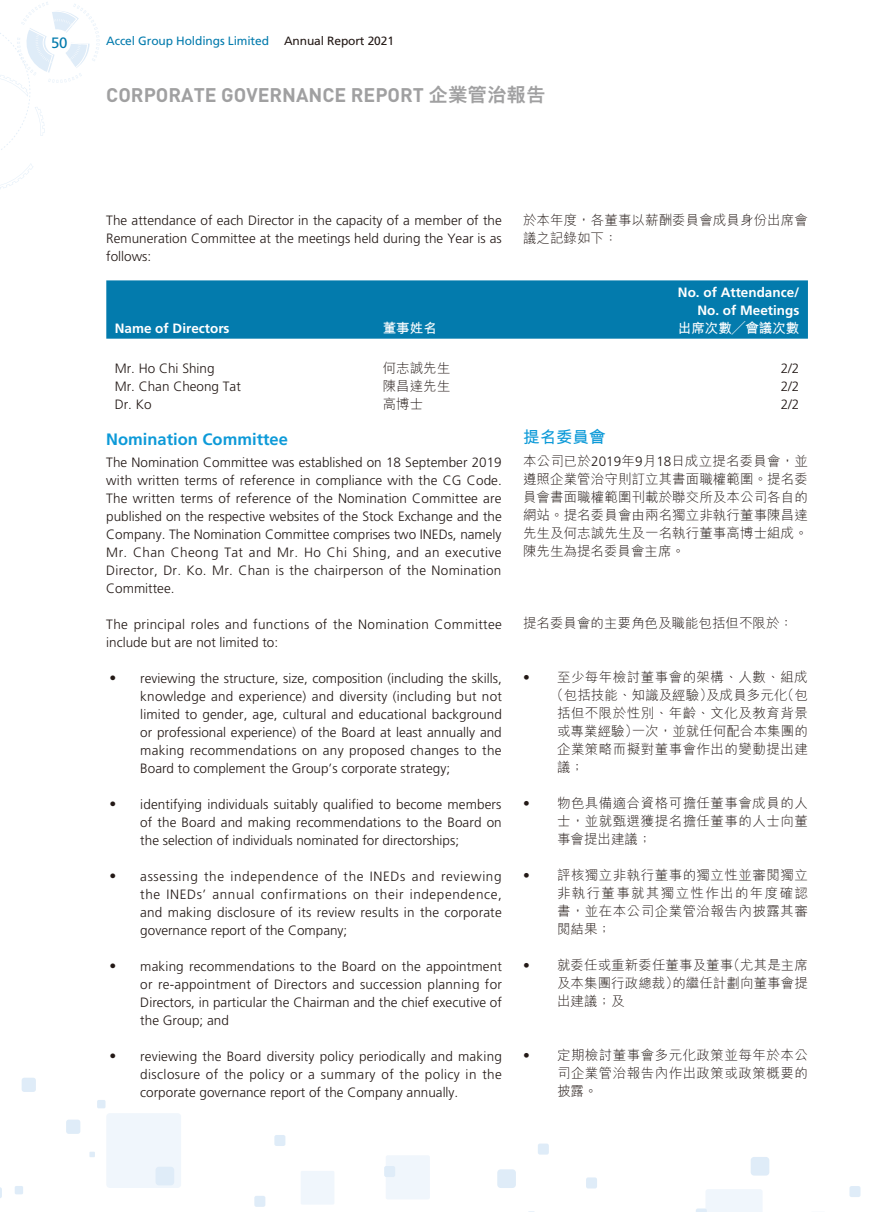
<style>
.page{position:relative;width:893px;height:1212px;background:#fff}
.page>*{position:absolute;margin:0;border:0;box-sizing:border-box;transform-origin:0 0}
.t1{font:700 19.5px "DIN";color:#a0a0a1}
.t2{font:700 16.5px "Frutiger LT Std";color:#0d9ad8}
.t3{font:700 16.5px "M Hei HK";color:#0d9ad8}
.t4{font:15px "Frutiger LT Std";color:#037bad}
.t5{font:300 13.5px/18px "Frutiger LT Std";color:#231916;text-align:justify}
.t6{font:300 13.5px/18px "M Hei HK";letter-spacing:.005em;color:#231916;text-align:justify}
.t7{font:300 13.5px/18px "Frutiger LT Std";letter-spacing:.025em;color:#231916}
.t8{font:300 13.5px "M Hei HK";letter-spacing:.035em;color:#231916}
.t9{font:700 13.5px/18px "Frutiger LT Std";color:#fff;text-align:right}
.t10{font:700 13.5px "M Hei HK";color:#fff}
.t11{font:12px "Frutiger LT Std";letter-spacing:-.01em;color:#037bad}
.s1{color:#231916}
.s2{font-family:"M Hei HK";font-weight:800}
.s3{font-family:"Frutiger LT Std"}
</style>
<div class="page">
<div style="left:386px;top:1155px;width:44px;height:44px;background:#f0f6fc;border-radius:2px"></div>
<div style="left:106px;top:1113px;width:75px;height:75px;background:#f0f6fc;border-radius:3px"></div>
<div style="left:301px;top:1171px;width:33px;height:33px;background:#f0f6fc;border-radius:2px"></div>
<div style="left:849px;top:1186px;width:11px;height:11px;background:#dfecf8;border-radius:2px"></div>
<div style="left:586px;top:1177px;width:11px;height:11px;background:#dfecf8;border-radius:2px"></div>
<svg style="left:696px;top:1189px;width:66px;height:23px"></svg>
<div style="left:751px;top:1157px;width:18px;height:18px;background:#dfecf8;border-radius:3px"></div>
<div style="left:254px;top:1196px;width:11px;height:11px;background:#dfecf8;border-radius:2px"></div>
<svg style="left:0;top:1187px;width:2px;height:11px"></svg>
<div style="left:156px;top:1167px;width:18px;height:18px;background:#dfecf8;border-radius:3px"></div>
<div style="left:538px;top:1143px;width:11px;height:11px;background:#dfecf8;border-radius:2px"></div>
<div style="left:274px;top:1135px;width:11px;height:11px;background:#dfecf8;border-radius:2px"></div>
<div style="left:384px;top:1166px;width:11px;height:11px;background:#dfecf8;border-radius:2px"></div>
<div style="left:497px;top:1169px;width:19px;height:19px;background:#dfecf8;border-radius:3px"></div>
<div style="left:97px;top:1100px;width:9px;height:8px;background:#dfecf8;border-radius:2px"></div>
<div style="left:15px;top:1186px;width:8px;height:8px;background:#dfecf8;border-radius:2px"></div>
<svg style="left:89px;top:1152px;width:6px;height:5px"></svg>
<div style="left:66px;top:1119px;width:14px;height:15px;background:#dfecf8;border-radius:3px"></div>
<div style="left:22px;top:1078px;width:14px;height:14px;background:#dfecf8;border-radius:3px"></div>
<svg style="left:0;top:2px;width:100px;height:187px"></svg>
<div style="left:106px;top:280px;width:702px;height:59px;background:#037bad"></div>
<p class="t4" style="left:51px;top:34px;width:18px">50</p>
<p class="t11" style="left:106px;top:34px;width:289px">Accel Group Holdings Limited <span class="s1">Annual Report 2021</span></p>
<h1 class="t1" style="left:106px;top:83px;width:441px">CORPORATE GOVERNANCE REPORT <span class="s2">企業管治報告</span></h1>
<p class="t5" style="left:106px;top:211px;width:397px">The attendance of each Director in the capacity of a member of the Remuneration Committee at the meetings held during the Year is as follows:</p>
<p class="t9" style="left:115px;top:319px;width:116px">Name of Directors</p>
<p class="t10" style="left:383px;top:318px;width:55px">董事姓名</p>
<p class="t6" style="left:523px;top:211px;width:286px">於本年度，各董事以薪酬委員會成員身份出席會議之記錄如下：</p>
<p class="t9" style="left:678px;top:283px;width:123px">No. of Attendance/<br>No. of Meetings</p>
<p class="t10" style="left:678px;top:318px;width:123px">出席次數╱會議次數</p>
<p class="t5" style="left:115px;top:359px;width:101px">Mr. Ho Chi Shing</p>
<p class="t6" style="left:383px;top:359px;width:69px">何志誠先生</p>
<p class="t5" style="left:781px;top:359px;width:20px">2/2</p>
<p class="t5" style="left:115px;top:377px;width:128px">Mr. Chan Cheong Tat</p>
<p class="t6" style="left:383px;top:377px;width:69px">陳昌達先生</p>
<p class="t5" style="left:781px;top:377px;width:20px">2/2</p>
<p class="t5" style="left:115px;top:395px;width:38px">Dr. Ko</p>
<p class="t6" style="left:383px;top:395px;width:42px">高博士</p>
<p class="t5" style="left:781px;top:395px;width:20px">2/2</p>
<p class="t2" style="left:106px;top:429px;width:183px">Nomination Committee</p>
<p class="t5" style="left:106px;top:454px;width:397px">The Nomination Committee was established on 18 September 2019 with written terms of reference in compliance with the CG Code.<br>The written terms of reference of the Nomination Committee are published on the respective websites of the Stock Exchange and the Company. The Nomination Committee comprises two INEDs, namely Mr. Chan Cheong Tat and Mr. Ho Chi Shing, and an executive Director, Dr. Ko. Mr. Chan is the chairperson of the Nomination Committee.</p>
<p class="t7" style="left:106px;top:616px;width:397px">The principal roles and functions of the Nomination Committee include but are not limited to:</p>
<p class="t6" style="left:106px;top:669px;width:15px">‧</p>
<p class="t5" style="left:140px;top:670px;width:363px">reviewing the structure, size, composition (including the skills, knowledge and experience) and diversity (including but not limited to gender, age, cultural and educational background or professional experience) of the Board at least annually and making recommendations on any proposed changes to the Board to complement the Group’s corporate strategy;</p>
<p class="t6" style="left:106px;top:795px;width:15px">‧</p>
<p class="t5" style="left:140px;top:796px;width:363px">identifying individuals suitably qualified to become members of the Board and making recommendations to the Board on the selection of individuals nominated for directorships;</p>
<p class="t6" style="left:106px;top:867px;width:15px">‧</p>
<p class="t5" style="left:140px;top:868px;width:363px">assessing the independence of the INEDs and reviewing the INEDs’ annual confirmations on their independence, and making disclosure of its review results in the corporate governance report of the Company;</p>
<p class="t6" style="left:106px;top:957px;width:15px">‧</p>
<p class="t5" style="left:140px;top:958px;width:363px">making recommendations to the Board on the appointment or re-appointment of Directors and succession planning for Directors, in particular the Chairman and the chief executive of the Group; and</p>
<p class="t6" style="left:106px;top:1047px;width:15px">‧</p>
<p class="t5" style="left:140px;top:1048px;width:363px">reviewing the Board diversity policy periodically and making disclosure of the policy or a summary of the policy in the corporate governance report of the Company annually.</p>
<p class="t3" style="left:523px;top:425px;width:84px">提名委員會</p>
<p class="t6" style="left:523px;top:452px;width:286px">本公司已於<span class="s3">2019</span>年<span class="s3">9</span>月<span class="s3">18</span>日成立提名委員會，並遵照企業管治守則訂立其書面職權範圍。提名委員會書面職權範圍刊載於聯交所及本公司各自的網站。提名委員會由兩名獨立非執行董事陳昌達先生及何志誠先生及一名執行董事高博士組成。陳先生為提名委員會主席。</p>
<p class="t6" style="left:523px;top:614px;width:271px">提名委員會的主要角色及職能包括但不限於：</p>
<p class="t8" style="left:523px;top:670px;width:286px"><span class="s3">•</span> 至少每年檢討董事會的架構、人數、組成</p>
<p class="t6" style="left:550px;top:686px;width:259px">（包括技能、知識及經驗）及成員多元化（包</p>
<p class="t8" style="left:557px;top:706px;width:252px">括但不限於性別、年齡、文化及教育背景</p>
<p class="t6" style="left:557px;top:722px;width:252px">或專業經驗）一次，並就任何配合本集團的</p>
<p class="t8" style="left:557px;top:742px;width:252px">企業策略而擬對董事會作出的變動提出建</p>
<p class="t6" style="left:557px;top:758px;width:28px">議；</p>
<p class="t6" style="left:557px;top:794px;width:252px;text-indent:-34px"><span class="s3">•</span> 物色具備適合資格可擔任董事會成員的人士，並就甄選獲提名擔任董事的人士向董事會提出建議；</p>
<p class="t6" style="left:557px;top:866px;width:252px;text-indent:-34px"><span class="s3">•</span> 評核獨立非執行董事的獨立性並審閱獨立非執行董事就其獨立性作出的年度確認書，並在本公司企業管治報告內披露其審閱結果；</p>
<p class="t6" style="left:557px;top:956px;width:252px;text-indent:-34px"><span class="s3">•</span> 就委任或重新委任董事及董事（尤其是主席及本集團行政總裁）的繼任計劃向董事會提出建議；及</p>
<p class="t6" style="left:557px;top:1046px;width:252px;text-indent:-34px"><span class="s3">•</span> 定期檢討董事會多元化政策並每年於本公司企業管治報告內作出政策或政策概要的披露。</p>
</div>
